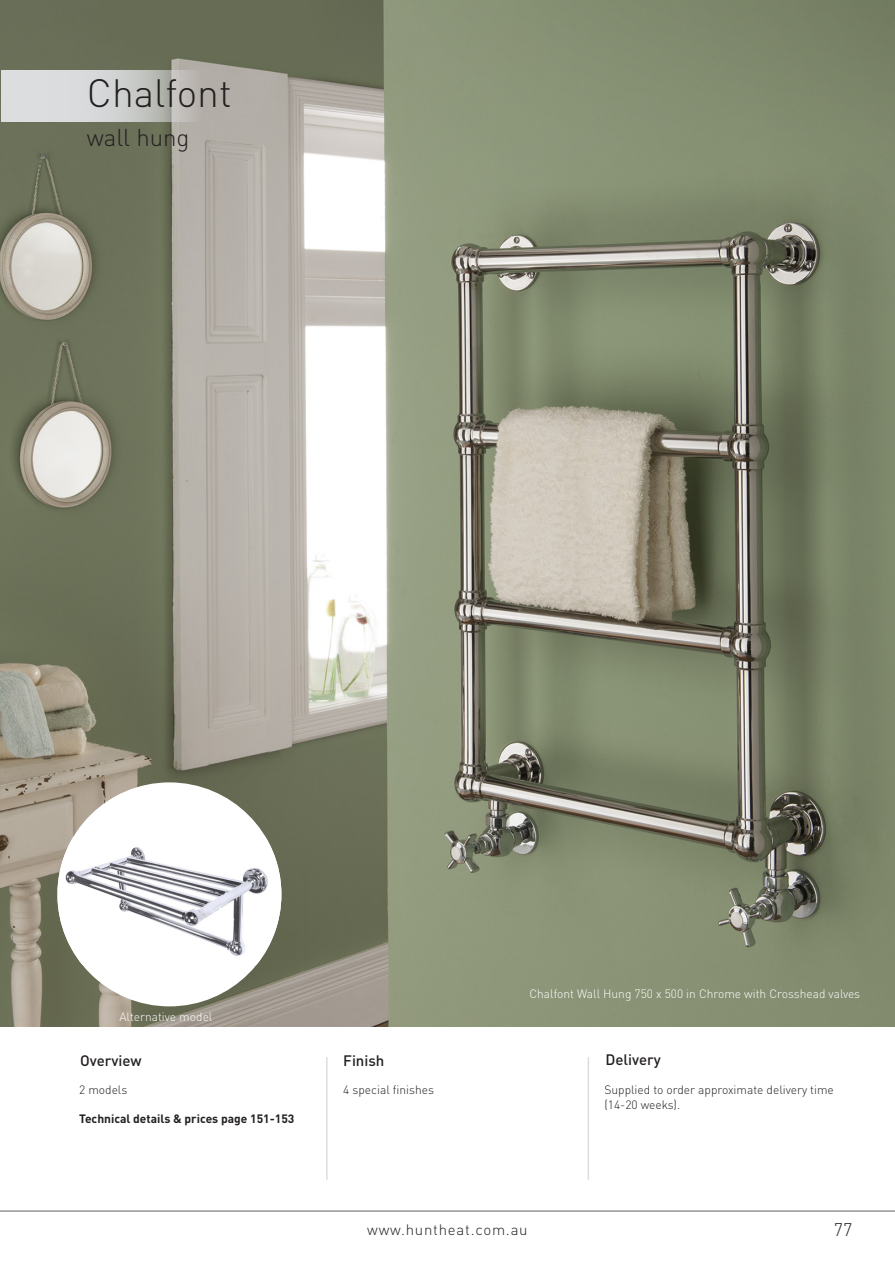
<style>
.page{position:relative;width:895px;height:1265px;background:#fff}
.page>*{position:absolute;margin:0;border:0;box-sizing:border-box;transform-origin:0 0}
.t1{font:300 39px "DINOT";color:#231f20}
.t2{font:300 24px "DINOT";color:#231f20}
.t3{font:300 18px "DINOT";color:#231f20}
.t4{font:500 15px "DINOT";color:#231f20}
.t5{font:300 15px "DINOT";letter-spacing:.05em;color:#231f20}
.t6{font:300 12px/14.4px "DINOT";color:#231f20}
.t7{font:300 12px "DINOT";color:#fff}
.t8{font:700 12px "DINOT";color:#231f20}
</style>
<div class="page">
<hr style="left:0;top:1210px;width:894px;height:1px;background:#939598">
<hr style="left:326px;top:1056px;width:1px;height:123px;background:#dcdddf">
<hr style="left:587px;top:1056px;width:2px;height:123px;background:#dcdddf">
<img style="left:0;top:0;width:894px;height:1026px">
<svg style="left:1px;top:71px;width:200px;height:51px;background:#cecece"></svg>
<div style="left:57px;top:782px;width:224px;height:224px;background:#fff;border-radius:50%"></div>
<img style="left:58px;top:837px;width:223px;height:127px">
<p class="t1" style="left:87px;top:69px;width:146px">Chalfont</p>
<p class="t2" style="left:87px;top:123px;width:104px">wall hung</p>
<p class="t7" style="left:119px;top:1009px;width:94px">Alternative model</p>
<p class="t7" style="left:529px;top:985px;width:332px">Chalfont Wall Hung 750 x 500 in Chrome with Crosshead valves</p>
<p class="t4" style="left:80px;top:1050px;width:63px">Overview</p>
<p class="t4" style="left:343px;top:1050px;width:43px">Finish</p>
<p class="t4" style="left:605px;top:1049px;width:57px">Delivery</p>
<p class="t6" style="left:79px;top:1082px;width:50px">2 models</p>
<p class="t8" style="left:79px;top:1110px;width:217px">Technical details &amp; prices page 151-153</p>
<p class="t6" style="left:343px;top:1082px;width:92px">4 special finishes</p>
<p class="t6" style="left:604px;top:1082px;width:231px">Supplied to order approximate delivery time (14-20 weeks).</p>
<p class="t5" style="left:367px;top:1220px;width:162px">www.huntheat.com.au</p>
<h3 class="t3" style="left:833px;top:1218px;width:20px">77</h3>
</div>
